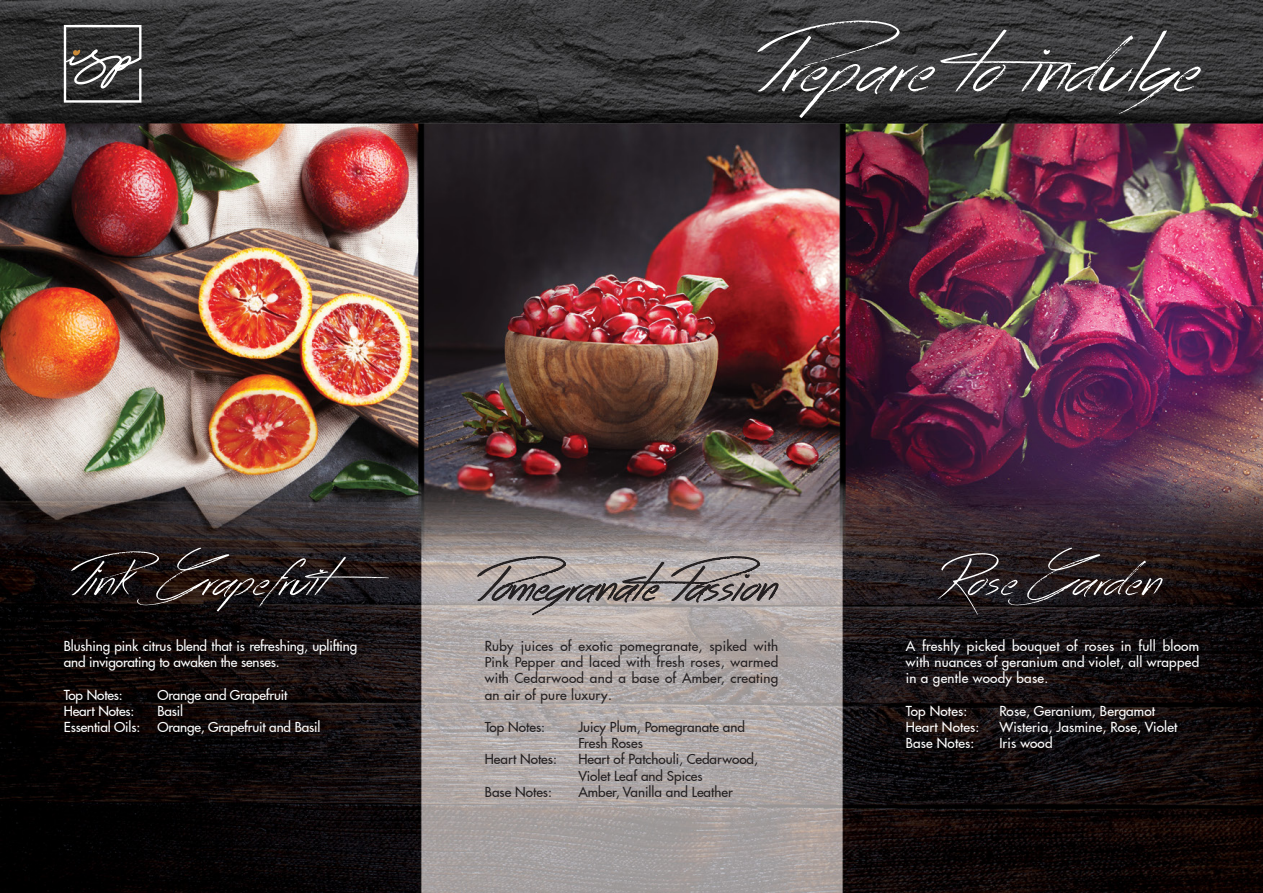
<style>
.page{position:relative;width:1263px;height:893px;background:#fff}
.page>*{position:absolute;margin:0;border:0;box-sizing:border-box;transform-origin:0 0}
.t1{font:97.2px "Acrossthe Road";color:#fff}
.t2{font:60px "Acrossthe Road";color:#fff}
.t3{font:60px "Acrossthe Road";letter-spacing:-.01em;color:#231f20}
.t4{font:500 13.5px/16.2px "Futura LT Pro";color:#231f20}
.t5{font:500 13.5px/16.2px "Futura LT Pro";letter-spacing:-.01em;color:#fff;text-align:justify}
.t6{font:500 13.5px "Futura LT Pro";letter-spacing:.01em;color:#fff}
</style>
<div class="page">
<img style="left:0;top:0;width:1263px;height:893px">
<svg style="left:64px;top:25px;width:77px;height:78px"></svg>
<svg style="left:478px;top:557px;width:300px;height:58px"></svg>
<h1 class="t1" style="left:757px;top:8px;width:443px">Prepare to indulge</h1>
<h2 class="t2" style="left:71px;top:544px;width:330px">Pink Grapefruit</h2>
<p class="t5" style="left:64px;top:637px;width:295px">Blushing pink citrus blend that is refreshing, uplifting and invigorating to awaken the senses.</p>
<p class="t5" style="left:64px;top:686px;width:61px">Top Notes:</p>
<p class="t5" style="left:157px;top:686px;width:131px">Orange and Grapefruit</p>
<p class="t5" style="left:64px;top:702px;width:72px">Heart Notes:</p>
<p class="t5" style="left:157px;top:702px;width:27px">Basil</p>
<p class="t5" style="left:64px;top:718px;width:78px">Essential Oils:</p>
<p class="t5" style="left:157px;top:718px;width:165px">Orange, Grapefruit and Basil</p>
<h2 class="t3" style="left:478px;top:549px;width:300px">Pomegranate Passion</h2>
<p class="t4" style="left:485px;top:637px;width:295px;text-align:justify">Ruby juices of exotic pomegranate, spiked with Pink Pepper and laced with fresh roses, warmed with Cedarwood and a base of Amber, creating an air of pure luxury.</p>
<p class="t4" style="left:485px;top:718px;width:62px">Top Notes:</p>
<p class="t4" style="left:578px;top:718px;width:168px">Juicy Plum, Pomegranate and<br>Fresh Roses</p>
<p class="t4" style="left:485px;top:751px;width:74px">Heart Notes:</p>
<p class="t4" style="left:578px;top:751px;width:181px">Heart of Patchouli, Cedarwood,<br>Violet Leaf and Spices</p>
<p class="t4" style="left:485px;top:783px;width:69px">Base Notes:</p>
<p class="t4" style="left:578px;top:783px;width:156px">Amber, Vanilla and Leather</p>
<h2 class="t2" style="left:938px;top:544px;width:224px">Rose Garden</h2>
<p class="t5" style="left:906px;top:637px;width:295px">A freshly picked bouquet of roses in full bloom with nuances of geranium and violet, all wrapped in a gentle woody base.</p>
<p class="t6" style="left:906px;top:701px;width:63px">Top Notes:</p>
<p class="t6" style="left:999px;top:701px;width:157px">Rose, Geranium, Bergamot</p>
<p class="t6" style="left:906px;top:717px;width:75px">Heart Notes:</p>
<p class="t6" style="left:999px;top:717px;width:180px">Wisteria, Jasmine, Rose, Violet</p>
<p class="t6" style="left:906px;top:733px;width:70px">Base Notes:</p>
<p class="t6" style="left:999px;top:733px;width:55px">Iris wood</p>
</div>
